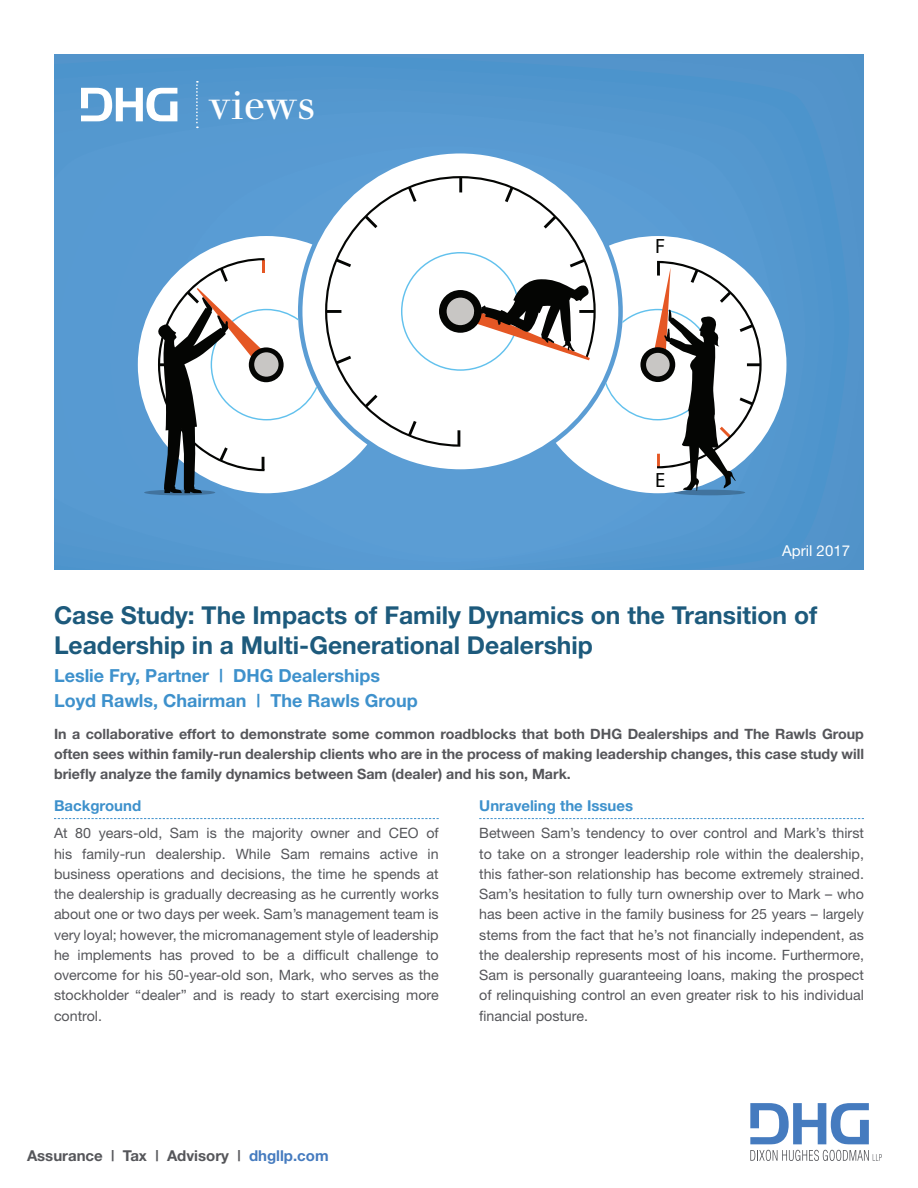
<style>
.page{position:relative;width:918px;height:1188px;background:#fff}
.page>*{position:absolute;margin:0;border:0;box-sizing:border-box;transform-origin:0 0}
.t1{font:39.9px "Walbaum";letter-spacing:-.01em;color:#fff}
.t2{font:700 24.75px/30px "Helvetica Neue";color:#1d5a7c}
.t3{font:20.7px "Myriad Pro";color:#040503}
.t4{font:700 18px/25.5px "Helvetica Neue";color:#3e91cc}
.t5{font:700 15px "Helvetica Neue";color:#55565a}
.t6{font:700 15px "Helvetica Neue";color:#3e91cc}
.t7{font:15px "Helvetica Neue";color:#fff}
.t8{font:14.25px/20.2px "Helvetica Neue";color:#55565a;text-align:justify}
.t9{font:700 14.25px/20.2px "Helvetica Neue";color:#55565a;text-align:justify}
.s1{color:#457bbf}
</style>
<div class="page">
<div style="left:54px;top:54px;width:795px;height:515px;background:#5294cb"></div>
<div style="left:54px;top:65px;width:781px;height:504px;background:#4f94cc"></div>
<div style="left:54px;top:77px;width:766px;height:492px;background:#4f95cd"></div>
<div style="left:54px;top:88px;width:751px;height:481px;background:#5196cd"></div>
<div style="left:54px;top:100px;width:737px;height:469px;background:#5497ce"></div>
<div style="left:54px;top:111px;width:722px;height:458px;background:#5498cf"></div>
<div style="left:57px;top:123px;width:705px;height:446px;background:#579ad1"></div>
<div style="left:110px;top:135px;width:637px;height:431px;background:#579ad2"></div>
<div style="left:162px;top:146px;width:570px;height:416px;background:#579ad2"></div>
<div style="left:214px;top:158px;width:504px;height:401px;background:#599cd4"></div>
<div style="left:674px;top:490px;width:71px;height:5px;background:#41739e;border-radius:50%"></div>
<svg style="left:144px;top:490px;width:71px;height:5px"></svg>
<svg style="left:138px;top:236px;width:229px;height:257px;fill:#5b9dd4"></svg>
<svg style="left:556px;top:236px;width:230px;height:257px;fill:#5b9dd4"></svg>
<div style="left:302px;top:153px;width:316px;height:316px;background:#fff;border-radius:50%"></div>
<svg style="left:325px;top:176px;width:271px;height:271px"></svg>
<svg style="left:401px;top:252px;width:189px;height:119px"></svg>
<svg style="left:157px;top:258px;width:160px;height:235px"></svg>
<svg style="left:605px;top:261px;width:157px;height:230px"></svg>
<svg style="left:750px;top:1103px;width:119px;height:41px"></svg>
<svg style="left:750px;top:1150px;width:132px;height:11px"></svg>
<svg style="left:196px;top:81px;width:2px;height:47px"></svg>
<svg style="left:81px;top:88px;width:96px;height:33px"></svg>
<svg style="left:54px;top:818px;width:385px;height:1px"></svg>
<svg style="left:479px;top:818px;width:385px;height:1px"></svg>
<h1 class="t1" style="left:209px;top:83px;width:108px">views</h1>
<h3 class="t3" style="left:655px;top:234px;width:12px">F</h3>
<h3 class="t3" style="left:655px;top:468px;width:12px">E</h3>
<p class="t7" style="left:782px;top:542px;width:69px">April 2017</p>
<h2 class="t2" style="left:54px;top:599px;width:765px">Case Study: The Impacts of Family Dynamics on the Transition of<br>Leadership in a Multi-Generational Dealership</h2>
<p class="t4" style="left:54px;top:662px;width:365px">Leslie Fry, Partner | DHG Dealerships<br>Loyd Rawls, Chairman | The Rawls Group</p>
<p class="t9" style="left:54px;top:723px;width:812px">In a collaborative effort to demonstrate some common roadblocks that both DHG Dealerships and The Rawls Group often sees within family-run dealership clients who are in the process of making leadership changes, this case study will briefly analyze the family dynamics between Sam (dealer) and his son, Mark.</p>
<p class="t6" style="left:54px;top:797px;width:89px">Background</p>
<p class="t8" style="left:54px;top:823px;width:386px">At 80 years-old, Sam is the majority owner and CEO of his family-run dealership. While Sam remains active in business operations and decisions, the time he spends at the dealership is gradually decreasing as he currently works about one or two days per week. Sam’s management team is very loyal; however, the micromanagement style of leadership he implements has proved to be a difficult challenge to overcome for his 50-year-old son, Mark, who serves as the stockholder “dealer” and is ready to start exercising more control.</p>
<p class="t6" style="left:479px;top:797px;width:155px">Unraveling the Issues</p>
<p class="t8" style="left:479px;top:823px;width:386px">Between Sam’s tendency to over control and Mark’s thirst to take on a stronger leadership role within the dealership, this father-son relationship has become extremely strained.<br>Sam’s hesitation to fully turn ownership over to Mark – who has been active in the family business for 25 years – largely stems from the fact that he’s not financially independent, as the dealership represents most of his income. Furthermore, Sam is personally guaranteeing loans, making the prospect of relinquishing control an even greater risk to his individual financial posture.</p>
<p class="t5" style="left:27px;top:1146px;width:303px">Assurance | Tax | Advisory | <span class="s1">dhgllp.com</span></p>
</div>
